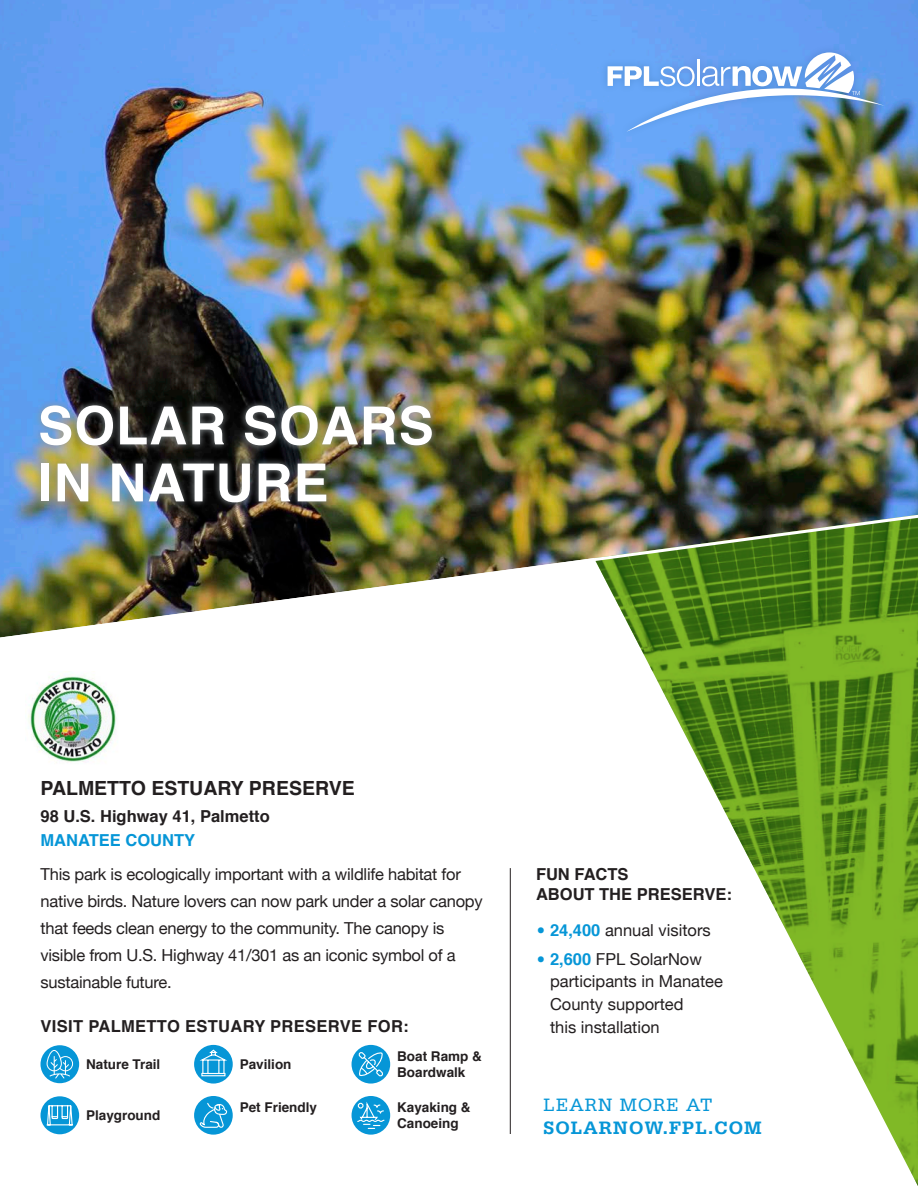
<style>
.page{position:relative;width:918px;height:1188px;background:#fff}
.page>*{position:absolute;margin:0;border:0;box-sizing:border-box;transform-origin:0 0}
.Desc_Playfair_21_21{font:700 52.5px/57px "Helvetica";letter-spacing:.02em;color:#fff}
.t1{font:700 19.5px "Helvetica";color:#231f20}
.Desc_Playfair_21_21-2{font:700 19.05px/22.8px "Serifa BT";letter-spacing:.06em;color:#0696d7}
.t2{font:16.5px/27px "Helvetica Neue";letter-spacing:-.015em;color:#231f20}
.Desc_Playfair_21_21-3{font:700 16.5px/19.8px "Helvetica";color:#231f20}
.Desc_Playfair_21_21-4{font:700 16.5px "Helvetica";letter-spacing:.02em;color:#231f20}
.t3{font:700 16.5px "Helvetica";color:#0696d7}
.t4{font:700 13.5px/16.2px "Helvetica";color:#231f20}
.s1{font-family:"Helvetica";font-weight:700;font-size:27px;color:#0696d7}
.s2{font-family:"Helvetica";font-weight:700;color:#0696d7}
.s3{font-weight:400}
</style>
<div class="page">
<img style="left:639px;top:645px;width:279px;height:541px">
<img style="left:0;top:0;width:918px;height:645px">
<div style="left:599px;top:44px;width:292px;height:95px;background:#083a5f;opacity:.17"></div>
<svg style="left:608px;top:52px;width:277px;height:80px"></svg>
<div style="left:33px;top:399px;width:406px;height:110px;background:#90979a;opacity:.8"></div>
<img style="left:28px;top:675px;width:88px;height:88px">
<div style="left:41px;top:1096px;width:38px;height:38px;background:#0696d7;border-radius:50%"></div>
<svg style="left:46px;top:1096px;width:28px;height:30px"></svg>
<div style="left:352px;top:1096px;width:38px;height:39px;background:#0696d7;border-radius:50%"></div>
<svg style="left:357px;top:1099px;width:28px;height:31px"></svg>
<div style="left:194px;top:1045px;width:39px;height:39px;background:#0696d7;border-radius:50%"></div>
<svg style="left:197px;top:1049px;width:33px;height:28px"></svg>
<div style="left:41px;top:1045px;width:38px;height:38px;background:#0696d7;border-radius:50%"></div>
<svg style="left:47px;top:1050px;width:26px;height:29px"></svg>
<div style="left:352px;top:1045px;width:38px;height:39px;background:#0696d7;border-radius:50%"></div>
<svg style="left:358px;top:1052px;width:25px;height:25px"></svg>
<div style="left:194px;top:1096px;width:39px;height:39px;background:#0696d7;border-radius:50%"></div>
<svg style="left:199px;top:1102px;width:29px;height:26px"></svg>
<hr style="left:510px;top:868px;width:1px;height:266px;background:#231f20">
<p class="Desc_Playfair_21_21" style="left:38px;top:398px;width:397px">SOLAR SOARS<br>IN NATURE</p>
<p class="t1" style="left:40px;top:773px;width:316px">PALMETTO ESTUARY PRESERVE</p>
<p class="Desc_Playfair_21_21-3" style="left:40px;top:807px;width:231px">98 U.S. Highway 41, Palmetto</p>
<p class="t3" style="left:40px;top:827px;width:156px">MANATEE COUNTY</p>
<p class="t2" style="left:40px;top:862px;width:444px">This park is ecologically important with a wildlife habitat for native birds. Nature lovers can now park under a solar canopy that feeds clean energy to the community. The canopy is visible from U.S. Highway 41/301 as an iconic symbol of a sustainable future.</p>
<p class="Desc_Playfair_21_21-4" style="left:40px;top:1013px;width:370px">VISIT PALMETTO ESTUARY PRESERVE FOR:</p>
<p class="Desc_Playfair_21_21-3" style="left:536px;top:864px;width:197px">FUN FACTS<br>ABOUT THE PRESERVE:</p>
<p class="t2" style="left:536px;top:917px;width:176px"><span class="s1">•</span> <span class="s2">24,400</span> annual visitors</p>
<p class="t2" style="left:550px;top:949px;width:174px;line-height:22.5px;text-indent:-14px"><span class="s1">•</span> <span class="s2">2,600</span> FPL SolarNow participants in Manatee<br>County supported<br>this installation</p>
<p class="t4" style="left:86px;top:1057px;width:76px">Nature Trail</p>
<p class="t4" style="left:240px;top:1057px;width:53px">Pavilion</p>
<p class="t4" style="left:397px;top:1049px;width:86px">Boat Ramp &amp;<br>Boardwalk</p>
<p class="t4" style="left:240px;top:1100px;width:79px">Pet Friendly</p>
<p class="Desc_Playfair_21_21-2" style="left:543px;top:1093px;width:220px"><span class="s3">LEARN MORE AT<br></span>SOLARNOW.FPL.COM</p>
<p class="t4" style="left:86px;top:1108px;width:76px">Playground</p>
<p class="t4" style="left:397px;top:1100px;width:75px">Kayaking &amp;<br>Canoeing</p>
</div>
